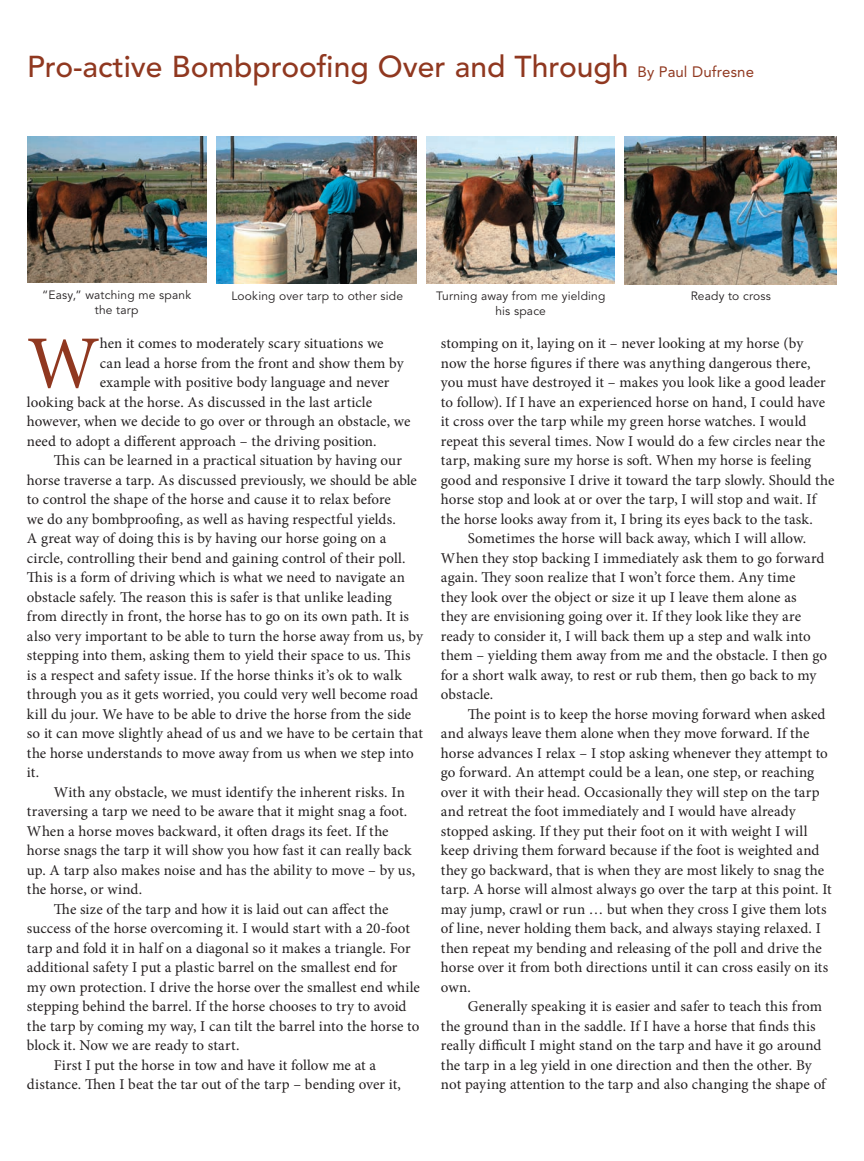
<style>
.page{position:relative;width:864px;height:1161px;background:#fff}
.page>*{position:absolute;margin:0;border:0;box-sizing:border-box;transform-origin:0 0}
.t1{font:75px "Minion Pro";color:#903820}
.t2{font:500 30px "Avenir";color:#903820}
.t3{font:15px "Minion Pro";letter-spacing:.005em;color:#231f20}
.t4{font:12px/14.4px "Avenir";letter-spacing:.015em;color:#231f20;text-align:center}
.s1{font-weight:400;font-size:15px}
</style>
<div class="page">
<img style="left:217px;top:136px;width:200px;height:148px">
<img style="left:27px;top:136px;width:179px;height:147px">
<img style="left:426px;top:136px;width:189px;height:148px">
<img style="left:625px;top:136px;width:212px;height:148px">
<p class="t2" style="left:27px;top:49px;width:729px">Pro-active Bombproofing Over and Through <span class="s1">By Paul Dufresne</span></p>
<p class="t4" style="left:42px;top:288px;width:150px">“Easy,” watching me spank the tarp</p>
<p class="t4" style="left:231px;top:289px;width:173px">Looking over tarp to other side</p>
<p class="t4" style="left:436px;top:289px;width:171px">Turning away from me yielding his space</p>
<p class="t4" style="left:691px;top:289px;width:82px">Ready to cross</p>
<p class="t1" style="left:27px;top:313px;width:74px">W</p>
<p class="t3" style="left:100px;top:334px;width:285px">hen it comes to moderately scary situations we</p>
<p class="t3" style="left:100px;top:353px;width:305px">can lead a horse from the front and show them by</p>
<p class="t3" style="left:100px;top:373px;width:291px">example with positive body language and never</p>
<p class="t3" style="left:27px;top:392px;width:347px">looking back at the horse. As discussed in the last article</p>
<p class="t3" style="left:27px;top:412px;width:385px">however, when we decide to go over or through an obstacle, we</p>
<p class="t3" style="left:27px;top:431px;width:351px">need to adopt a different approach – the driving position.</p>
<p class="t3" style="left:54px;top:451px;width:349px">This can be learned in a practical situation by having our</p>
<p class="t3" style="left:27px;top:470px;width:391px">horse traverse a tarp. As discussed previously, we should be able</p>
<p class="t3" style="left:27px;top:490px;width:365px">to control the shape of the horse and cause it to relax before</p>
<p class="t3" style="left:27px;top:509px;width:370px">we do any bombproofing, as well as having respectful yields.</p>
<p class="t3" style="left:27px;top:529px;width:361px">A great way of doing this is by having our horse going on a</p>
<p class="t3" style="left:27px;top:548px;width:380px">circle, controlling their bend and gaining control of their poll.</p>
<p class="t3" style="left:27px;top:568px;width:379px">This is a form of driving which is what we need to navigate an</p>
<p class="t3" style="left:27px;top:587px;width:366px">obstacle safely. The reason this is safer is that unlike leading</p>
<p class="t3" style="left:27px;top:607px;width:384px">from directly in front, the horse has to go on its own path. It is</p>
<p class="t3" style="left:27px;top:626px;width:397px">also very important to be able to turn the horse away from us, by</p>
<p class="t3" style="left:27px;top:646px;width:385px">stepping into them, asking them to yield their space to us. This</p>
<p class="t3" style="left:27px;top:665px;width:376px">is a respect and safety issue. If the horse thinks it’s ok to walk</p>
<p class="t3" style="left:27px;top:685px;width:393px">through you as it gets worried, you could very well become road</p>
<p class="t3" style="left:27px;top:704px;width:386px">kill du jour. We have to be able to drive the horse from the side</p>
<p class="t3" style="left:27px;top:724px;width:397px">so it can move slightly ahead of us and we have to be certain that</p>
<p class="t3" style="left:27px;top:743px;width:388px">the horse understands to move away from us when we step into</p>
<p class="t3" style="left:27px;top:763px;width:14px">it.</p>
<p class="t3" style="left:54px;top:782px;width:352px">With any obstacle, we must identify the inherent risks. In</p>
<p class="t3" style="left:27px;top:802px;width:382px">traversing a tarp we need to be aware that it might snag a foot.</p>
<p class="t3" style="left:27px;top:821px;width:363px">When a horse moves backward, it often drags its feet. If the</p>
<p class="t3" style="left:27px;top:841px;width:386px">horse snags the tarp it will show you how fast it can really back</p>
<p class="t3" style="left:27px;top:860px;width:390px">up. A tarp also makes noise and has the ability to move – by us,</p>
<p class="t3" style="left:27px;top:880px;width:117px">the horse, or wind.</p>
<p class="t3" style="left:54px;top:899px;width:336px">The size of the tarp and how it is laid out can affect the</p>
<p class="t3" style="left:27px;top:919px;width:385px">success of the horse overcoming it. I would start with a 20-foot</p>
<p class="t3" style="left:27px;top:938px;width:385px">tarp and fold it in half on a diagonal so it makes a triangle. For</p>
<p class="t3" style="left:27px;top:958px;width:372px">additional safety I put a plastic barrel on the smallest end for</p>
<p class="t3" style="left:27px;top:977px;width:394px">my own protection. I drive the horse over the smallest end while</p>
<p class="t3" style="left:27px;top:997px;width:381px">stepping behind the barrel. If the horse chooses to try to avoid</p>
<p class="t3" style="left:27px;top:1016px;width:394px">the tarp by coming my way, I can tilt the barrel into the horse to</p>
<p class="t3" style="left:27px;top:1036px;width:214px">block it. Now we are ready to start.</p>
<p class="t3" style="left:54px;top:1055px;width:324px">First I put the horse in tow and have it follow me at a</p>
<p class="t3" style="left:27px;top:1075px;width:375px">distance. Then I beat the tar out of the tarp – bending over it,</p>
<p class="t3" style="left:441px;top:334px;width:364px">stomping on it, laying on it – never looking at my horse (by</p>
<p class="t3" style="left:441px;top:353px;width:371px">now the horse figures if there was anything dangerous there,</p>
<p class="t3" style="left:441px;top:373px;width:386px">you must have destroyed it – makes you look like a good leader</p>
<p class="t3" style="left:441px;top:392px;width:386px">to follow). If I have an experienced horse on hand, I could have</p>
<p class="t3" style="left:441px;top:412px;width:367px">it cross over the tarp while my green horse watches. I would</p>
<p class="t3" style="left:441px;top:431px;width:386px">repeat this several times. Now I would do a few circles near the</p>
<p class="t3" style="left:441px;top:451px;width:372px">tarp, making sure my horse is soft. When my horse is feeling</p>
<p class="t3" style="left:441px;top:470px;width:395px">good and responsive I drive it toward the tarp slowly. Should the</p>
<p class="t3" style="left:441px;top:490px;width:377px">horse stop and look at or over the tarp, I will stop and wait. If</p>
<p class="t3" style="left:441px;top:509px;width:373px">the horse looks away from it, I bring its eyes back to the task.</p>
<p class="t3" style="left:468px;top:529px;width:340px">Sometimes the horse will back away, which I will allow.</p>
<p class="t3" style="left:441px;top:548px;width:385px">When they stop backing I immediately ask them to go forward</p>
<p class="t3" style="left:441px;top:568px;width:356px">again. They soon realize that I won’t force them. Any time</p>
<p class="t3" style="left:441px;top:587px;width:357px">they look over the object or size it up I leave them alone as</p>
<p class="t3" style="left:441px;top:607px;width:362px">they are envisioning going over it. If they look like they are</p>
<p class="t3" style="left:441px;top:626px;width:371px">ready to consider it, I will back them up a step and walk into</p>
<p class="t3" style="left:441px;top:646px;width:388px">them – yielding them away from me and the obstacle. I then go</p>
<p class="t3" style="left:441px;top:665px;width:377px">for a short walk away, to rest or rub them, then go back to my</p>
<p class="t3" style="left:441px;top:685px;width:54px">obstacle.</p>
<p class="t3" style="left:468px;top:704px;width:359px">The point is to keep the horse moving forward when asked</p>
<p class="t3" style="left:441px;top:724px;width:370px">and always leave them alone when they move forward. If the</p>
<p class="t3" style="left:441px;top:743px;width:388px">horse advances I relax – I stop asking whenever they attempt to</p>
<p class="t3" style="left:441px;top:763px;width:375px">go forward. An attempt could be a lean, one step, or reaching</p>
<p class="t3" style="left:441px;top:782px;width:380px">over it with their head. Occasionally they will step on the tarp</p>
<p class="t3" style="left:441px;top:802px;width:356px">and retreat the foot immediately and I would have already</p>
<p class="t3" style="left:441px;top:821px;width:368px">stopped asking. If they put their foot on it with weight I will</p>
<p class="t3" style="left:441px;top:841px;width:380px">keep driving them forward because if the foot is weighted and</p>
<p class="t3" style="left:441px;top:860px;width:385px">they go backward, that is when they are most likely to snag the</p>
<p class="t3" style="left:441px;top:880px;width:392px">tarp. A horse will almost always go over the tarp at this point. It</p>
<p class="t3" style="left:441px;top:899px;width:387px">may jump, crawl or run … but when they cross I give them lots</p>
<p class="t3" style="left:441px;top:919px;width:381px">of line, never holding them back, and always staying relaxed. I</p>
<p class="t3" style="left:441px;top:938px;width:382px">then repeat my bending and releasing of the poll and drive the</p>
<p class="t3" style="left:441px;top:958px;width:389px">horse over it from both directions until it can cross easily on its</p>
<p class="t3" style="left:441px;top:977px;width:31px">own.</p>
<p class="t3" style="left:468px;top:997px;width:356px">Generally speaking it is easier and safer to teach this from</p>
<p class="t3" style="left:441px;top:1016px;width:376px">the ground than in the saddle. If I have a horse that finds this</p>
<p class="t3" style="left:441px;top:1036px;width:382px">really difficult I might stand on the tarp and have it go around</p>
<p class="t3" style="left:441px;top:1055px;width:372px">the tarp in a leg yield in one direction and then the other. By</p>
<p class="t3" style="left:441px;top:1075px;width:386px">not paying attention to the tarp and also changing the shape of</p>
</div>
